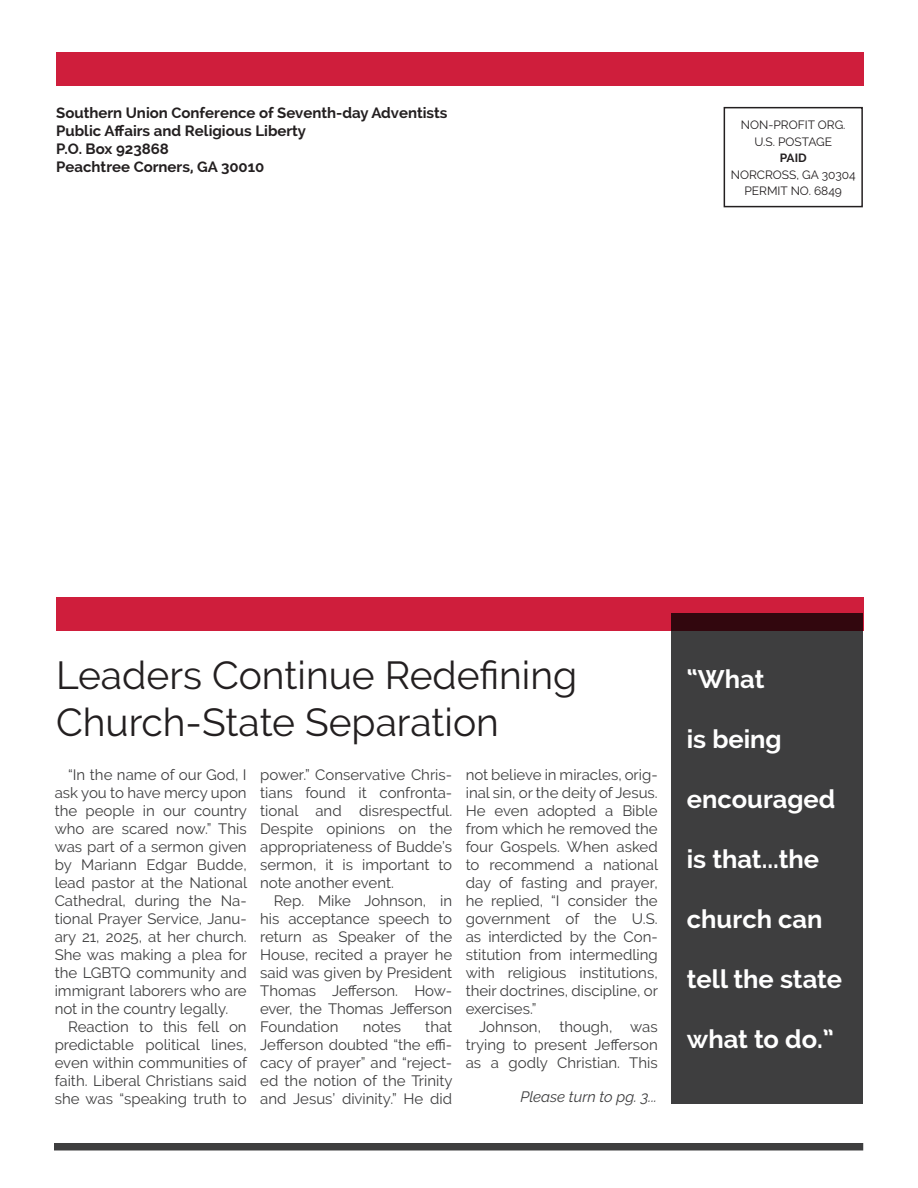
<style>
.page{position:relative;width:918px;height:1188px;background:#fff}
.page>*{position:absolute;margin:0;border:0;box-sizing:border-box;transform-origin:0 0}
.t1{font:39px/46.8px "Raleway";color:#231f20}
.t2{font:700 25.5px "Raleway";color:#fff}
.t3{font:15px/18px "Raleway";color:#3e3e3f;text-align:justify}
.t4{font:700 15px/18px "Raleway";color:#231f20}
.t5{font:italic 15px "Raleway";color:#3e3e3f}
.t6{font:12px/16.5px "Raleway";color:#231f20;text-align:center}
.t7{font:700 12px "Raleway";color:#231f20}
</style>
<div class="page">
<div style="left:54px;top:1143px;width:809px;height:7px;background:#3e3e3f"></div>
<div style="left:56px;top:598px;width:807px;height:33px;background:#cf1e3c"></div>
<div style="left:672px;top:613px;width:191px;height:491px;background:#3e3e3f"></div>
<div style="left:724px;top:107px;width:139px;height:100px;border:2px solid #231f20"></div>
<div style="left:56px;top:52px;width:807px;height:34px;background:#cf1e3c"></div>
<p class="t4" style="left:56px;top:105px;width:393px">Southern Union Conference of Seventh-day Adventists Public Affairs and Religious Liberty<br>P.O. Box 923868<br>Peachtree Corners, GA 30010</p>
<p class="t6" style="left:741px;top:118px;width:106px">NON-PROFIT ORG.<br>U.S. POSTAGE</p>
<p class="t7" style="left:780px;top:153px;width:28px">PAID</p>
<p class="t6" style="left:731px;top:166px;width:126px">NORCROSS, GA 30304<br>PERMIT NO. 6849</p>
<h1 class="t1" style="left:56px;top:652px;width:523px">Leaders Continue Redefining<br>Church-State Separation</h1>
<p class="t3" style="left:55px;top:767px;width:194px;text-indent:14px">“In the name of our God, I ask you to have mercy upon the people in our country who are scared now.” This was part of a sermon given by Mariann Edgar Budde, lead pastor at the National Cathedral, during the Na&shy;tional Prayer Service, Janu&shy;ary 21, 2025, at her church.<br>She was making a plea for the LGBTQ community and immigrant laborers who are not in the country legally.</p>
<p class="t3" style="left:55px;top:1019px;width:194px;text-indent:14px">Reaction to this fell on predictable political lines, even within communities of faith. Liberal Christians said she was “speaking truth to</p>
<p class="t3" style="left:260px;top:767px;width:194px">power.” Conservative Chris&shy;tians found it confronta&shy;tional and disrespectful.<br>Despite opinions on the appropriateness of Budde’s sermon, it is important to note another event.</p>
<p class="t3" style="left:260px;top:893px;width:194px;text-indent:14px">Rep. Mike Johnson, in his acceptance speech to return as Speaker of the House, recited a prayer he said was given by President Thomas Jefferson. How&shy;ever, the Thomas Jefferson Foundation</p>
<p class="t3" style="left:466px;top:767px;width:194px">not believe in miracles, orig&shy;inal sin, or the deity of Jesus.<br>He even adopted a Bible from which he removed the four Gospels. When asked to recommend a national day of fasting and prayer, he replied, “I consider the government of the U.S. as interdicted by the Con&shy;stitution from intermedling with religious institutions, their doctrines, discipline, or exercises.”</p>
<p class="t3" style="left:466px;top:1019px;width:194px;text-indent:14px">Johnson, though, was trying to present Jefferson as a godly Christian. This</p>
<p class="t3" style="left:260px;top:1019px;width:194px;text-indent:165px">that Jefferson doubted “the efÏ&shy;cacy of prayer” and “reject&shy;ed the notion of the Trinity and Jesus’ divinity.” He did</p>
<p class="t3" style="left:363px;top:1019px;width:40px">notes</p>
<p class="t5" style="left:520px;top:1088px;width:138px">Please turn to pg. 3...</p>
<h2 class="t2" style="left:687px;top:668px;width:79px">“What</h2>
<h2 class="t2" style="left:687px;top:728px;width:96px">is being</h2>
<h2 class="t2" style="left:687px;top:788px;width:150px">encouraged</h2>
<h2 class="t2" style="left:687px;top:848px;width:134px">is that...the</h2>
<h2 class="t2" style="left:687px;top:908px;width:137px">church can</h2>
<h2 class="t2" style="left:687px;top:968px;width:157px">tell the state</h2>
<h2 class="t2" style="left:687px;top:1028px;width:149px">what to do.”</h2>
</div>
